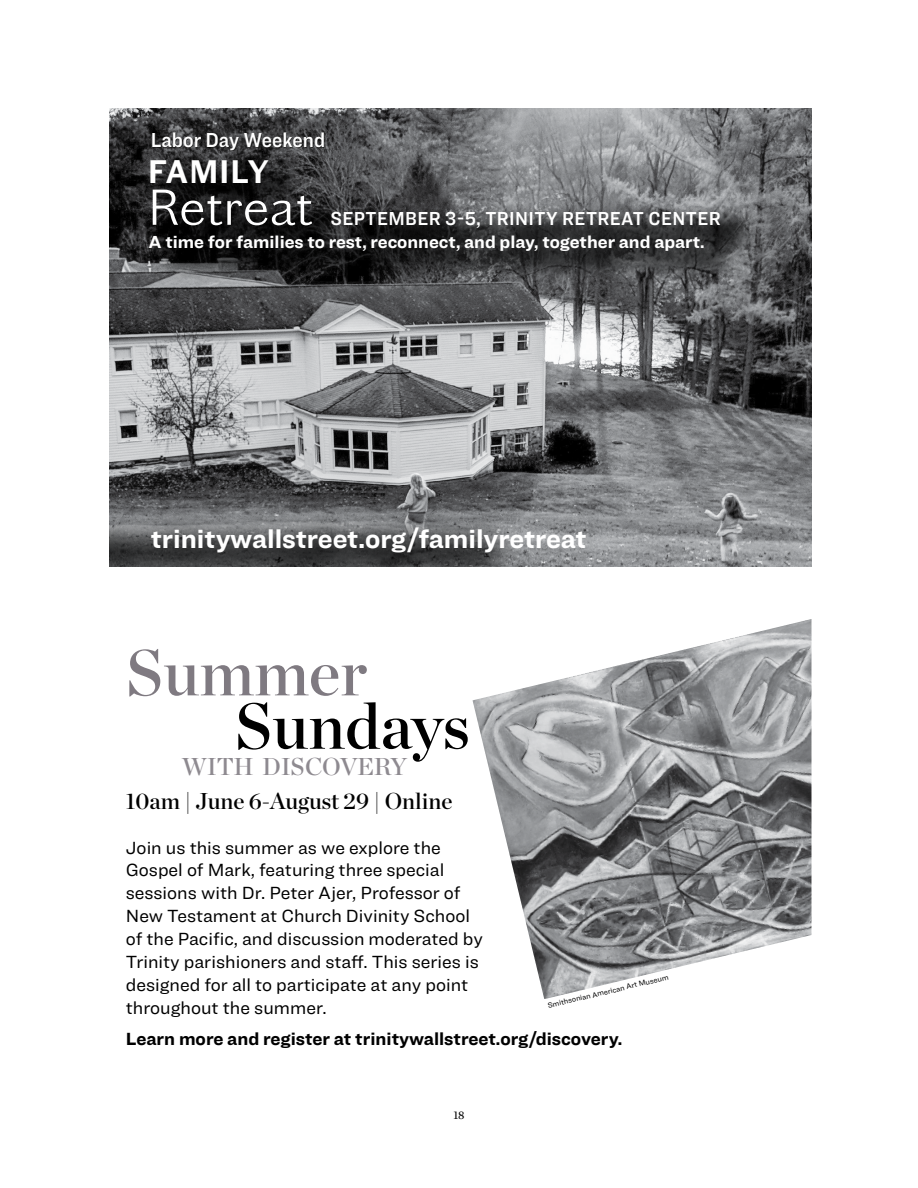
<style>
.page{position:relative;width:918px;height:1188px;background:#fff}
.page>*{position:absolute;margin:0;border:0;box-sizing:border-box;transform-origin:0 0}
.t1{font:64.8px "Chronicle Display Semi";color:#000}
.t2{font:64.8px "Chronicle Display Semi";color:#7f7a81}
.t3{font:300 51px "Chiswick TWS Grotesque";letter-spacing:.02em;color:#fff}
.t4{font:600 33px "Chiswick TWS Grotesque";letter-spacing:.055em;color:#fff}
.t5{font:700 27px "Ringside";color:#fff}
.t6{font:24.45px "Chronicle Display Semi";letter-spacing:-.01em;color:#8e8a90}
.t7{font:22.8px "Chronicle Display Semi";color:#000}
.t8{font:21px "Ringside Narrow Semi";color:#fff}
.t9{font:19.5px "Ringside Narrow Semi";letter-spacing:.02em;color:#fff}
.t10{font:18.3px/22.8px "Ringside";color:#000}
.t11{font:700 18.3px "Ringside";color:#000}
.t12{font:700 18px "Ringside";color:#fff}
.t13{font:12px "Chronicle Text G1";color:#000}
.t14{font:7.65px "Ringside";color:#000}
</style>
<div class="page">
<img style="left:473px;top:619px;width:339px;height:380px">
<img style="left:110px;top:108px;width:702px;height:459px">
<svg style="left:110px;top:505px;width:416px;height:62px;background:#5c5d5f"></svg>
<svg style="left:153px;top:133px;width:172px;height:18px;background:#2a2a2b"></svg>
<svg style="left:149px;top:152px;width:612px;height:133px;background:#454648"></svg>
<p class="t8" style="left:151px;top:125px;width:176px">Labor Day Weekend</p>
<h3 class="t4" style="left:149px;top:146px;width:122px">FAMILY</h3>
<h2 class="t3" style="left:148px;top:170px;width:166px">Retreat</h2>
<p class="t9" style="left:330px;top:204px;width:392px">SEPTEMBER 3-5, TRINITY RETREAT CENTER</p>
<p class="t12" style="left:148px;top:229px;width:558px">A time for families to rest, reconnect, and play, together and apart.</p>
<h3 class="t5" style="left:151px;top:519px;width:437px">trinitywallstreet.org/familyretreat</h3>
<h1 class="t2" style="left:126px;top:622px;width:243px">Summer</h1>
<h1 class="t1" style="left:235px;top:675px;width:237px">Sundays</h1>
<h3 class="t6" style="left:182px;top:748px;width:227px">WITH DISCOVERY</h3>
<p class="t7" style="left:126px;top:783px;width:328px">10am | June 6-August 29 | Online</p>
<p class="t10" style="left:126px;top:836px;width:359px">Join us this summer as we explore the Gospel of Mark, featuring three special sessions with Dr. Peter Ajer, Professor of New Testament at Church Divinity School of the Pacific, and discussion moderated by Trinity parishioners and staff. This series is designed for all to participate at any point throughout the summer.</p>
<p class="t14" style="left:547px;top:1000px;width:125px;rotate:-13deg">Smithsonian American Art Museum</p>
<p class="t11" style="left:126px;top:1025px;width:498px">Learn more and register at trinitywallstreet.org/discovery.</p>
<p class="t13" style="left:453px;top:1106px;width:13px">18</p>
</div>
